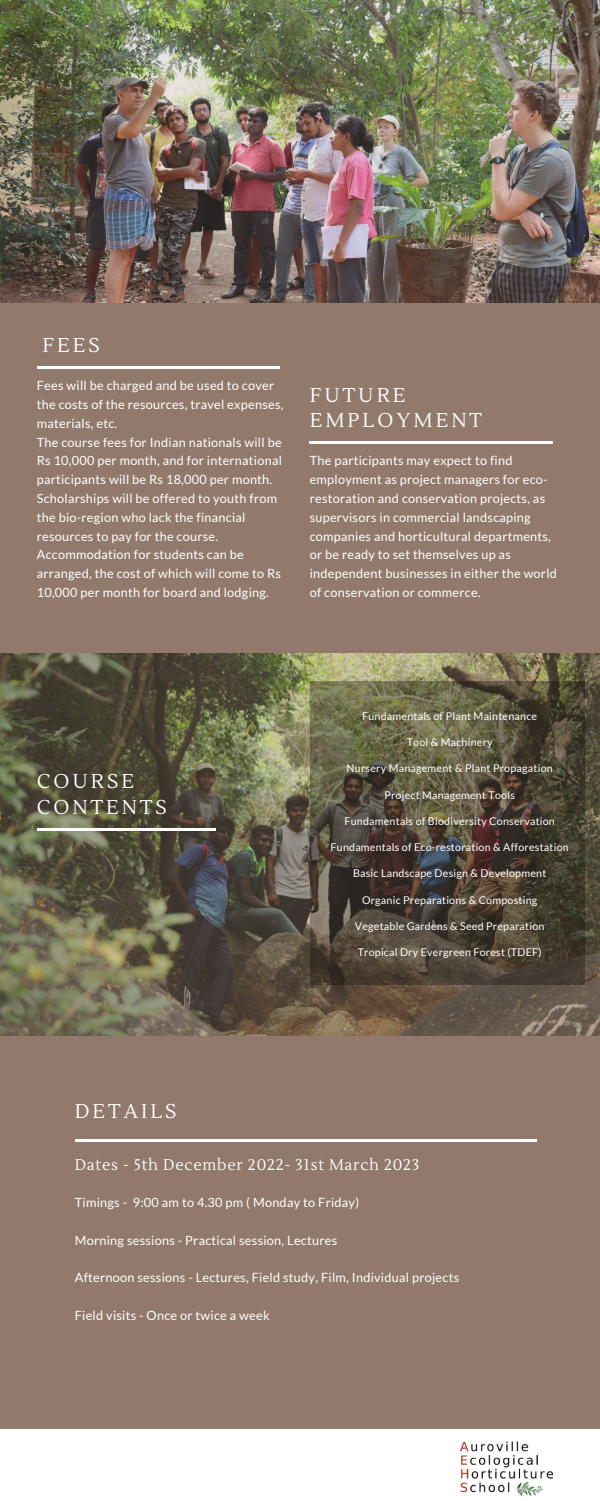
<style>
.page{position:relative;width:600px;height:1501px;background:#fff}
.page>*{position:absolute;margin:0;border:0;box-sizing:border-box;transform-origin:0 0}
.t1{font:20px/25.5px "Lustria";letter-spacing:.15em;color:#fff}
.t2{font:15.5px "Lustria";letter-spacing:.05em;color:#fff}
.t3{font:12.7px/18.8px "Lato";letter-spacing:.02em;color:#fff}
.t4{font:10.7px "Lato";letter-spacing:.02em;color:#fff}
</style>
<div class="page">
<div style="left:0;top:0;width:600px;height:1500px;background:#917a6b"></div>
<div style="left:0;top:1429px;width:600px;height:71px;background:#fff"></div>
<img style="left:460px;top:1441px;width:94px;height:56px">
<hr style="left:75px;top:1138px;width:462px;height:3px;background:#fff">
<hr style="left:37px;top:367px;width:243px;height:2px;background:#fff">
<hr style="left:310px;top:442px;width:243px;height:2px;background:#fff">
<img style="left:0;top:653px;width:600px;height:382px">
<hr style="left:37px;top:828px;width:178px;height:2px;background:#fff">
<svg style="left:310px;top:681px;width:274px;height:303px;background:#524b3a"></svg>
<img style="left:0;top:0;width:600px;height:302px">
<h1 class="t1" style="left:42px;top:333px;width:59px">FEES</h1>
<p class="t3" style="left:37px;top:376px;width:248px">Fees will be charged and be used to cover the costs of the resources, travel expenses, materials, etc.<br>The course fees for Indian nationals will be Rs 10,000 per month, and for international participants will be Rs 18,000 per month.<br>Scholarships will be offered to youth from the bio-region who lack the financial resources to pay for the course.<br>Accommodation for students can be arranged, the cost of which will come to Rs 10,000 per month for board and lodging.</p>
<h1 class="t1" style="left:310px;top:382px;width:174px">FUTURE<br>EMPLOYMENT</h1>
<p class="t3" style="left:310px;top:451px;width:249px">The participants may expect to find employment as project managers for eco&shy;restoration and conservation projects, as supervisors in commercial landscaping companies and horticultural departments, or be ready to set themselves up as independent businesses in either the world of conservation or commerce.</p>
<h1 class="t1" style="left:37px;top:769px;width:132px">COURSE<br>CONTENTS</h1>
<p class="t4" style="left:362px;top:709px;width:177px">Fundamentals of Plant Maintenance</p>
<p class="t4" style="left:407px;top:735px;width:88px">Tool &amp; Machinery</p>
<p class="t4" style="left:347px;top:761px;width:208px">Nursery Management &amp; Plant Propagation</p>
<p class="t4" style="left:384px;top:787px;width:132px">Project Management Tools</p>
<p class="t4" style="left:344px;top:814px;width:212px">Fundamentals of Biodiversity Conservation</p>
<p class="t4" style="left:331px;top:840px;width:240px">Fundamentals of Eco-restoration &amp; Afforestation</p>
<p class="t4" style="left:353px;top:866px;width:195px">Basic Landscape Design &amp; Development</p>
<p class="t4" style="left:362px;top:892px;width:177px">Organic Preparations &amp; Composting</p>
<p class="t4" style="left:355px;top:919px;width:191px">Vegetable Gardens &amp; Seed Preparation</p>
<p class="t4" style="left:358px;top:945px;width:185px">Tropical Dry Evergreen Forest (TDEF)</p>
<h1 class="t1" style="left:75px;top:1098px;width:103px">DETAILS</h1>
<p class="t2" style="left:75px;top:1155px;width:346px">Dates - 5th December 2022- 31st March 2023</p>
<p class="t3" style="left:75px;top:1192px;width:286px">Timings - 9:00 am to 4.30 pm ( Monday to Friday)</p>
<p class="t3" style="left:75px;top:1230px;width:264px">Morning sessions - Practical session, Lectures</p>
<p class="t3" style="left:75px;top:1267px;width:386px">Afternoon sessions - Lectures, Field study, Film, Individual projects</p>
<p class="t3" style="left:75px;top:1305px;width:197px">Field visits - Once or twice a week</p>
</div>
